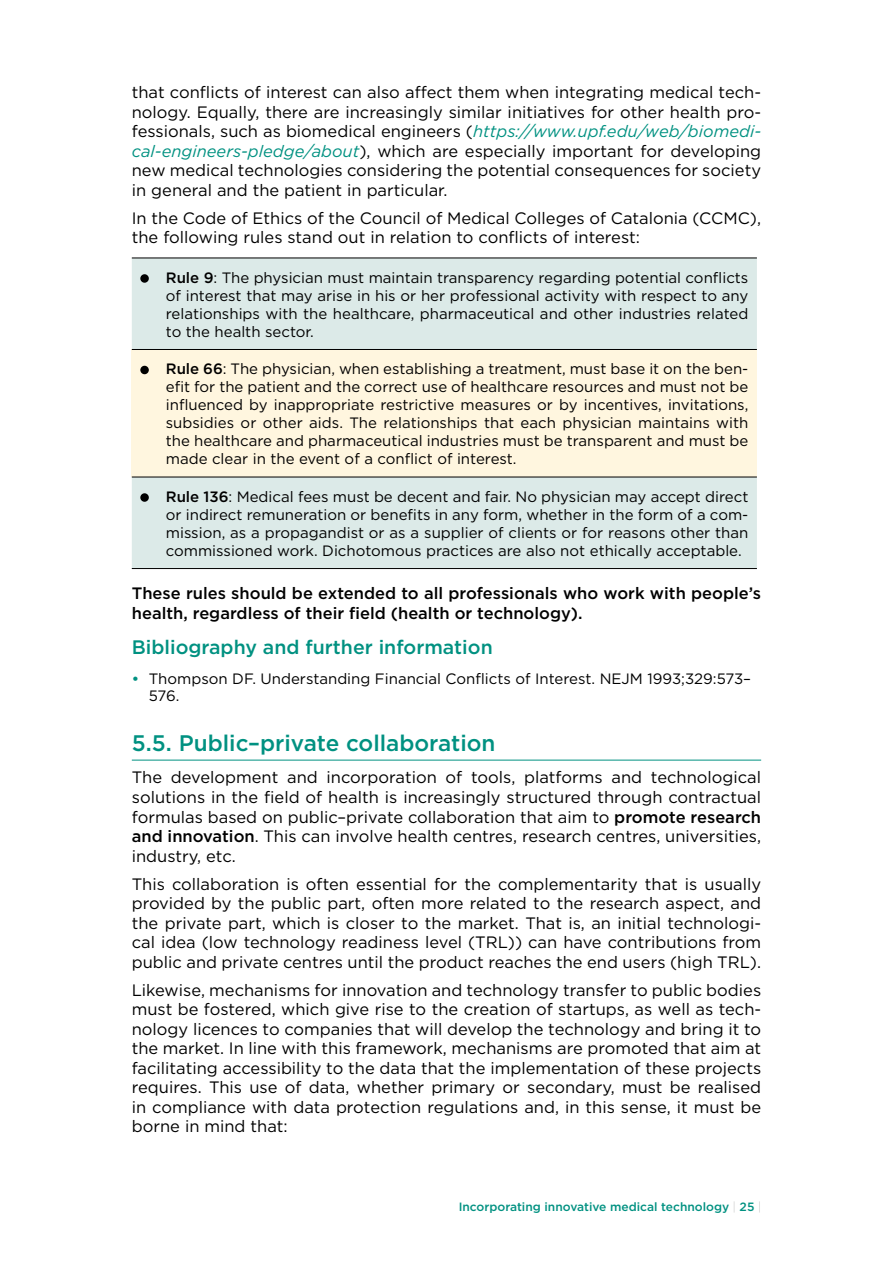
<style>
.page{position:relative;width:893px;height:1263px;background:#fff}
.page>*{position:absolute;margin:0;border:0;box-sizing:border-box;transform-origin:0 0}
._1_1_TITOL{font:500 22.5px "Gotham";color:#009181}
.Titol_Biblio{font:500 19.5px "Gotham";color:#009181}
.TXTAng{font:16.5px/19.5px "Gotham";color:#000;text-align:justify}
.TXTAng-2{font:500 16.5px/19.5px "Gotham";color:#000}
.TXT_TAULA{font:15px/18px "Gotham";color:#000;text-align:justify}
.t1{font:500 12px "Gotham";color:#009181}
.s1{font-style:italic;color:#009181}
.s2{font-weight:500}
.s3{font-weight:500;color:#009181}
.s4{font-weight:100;color:#878787}
</style>
<div class="page">
<hr style="left:132px;top:760px;width:629px;height:1px;background:#009181">
<div style="left:132px;top:259px;width:625px;height:309px;background:#dceae8"></div>
<div style="left:132px;top:349px;width:625px;height:128px;background:#fff6df"></div>
<hr style="left:132px;top:258px;width:625px;height:1px;background:#000">
<hr style="left:132px;top:349px;width:625px;height:1px;background:#000">
<hr style="left:132px;top:477px;width:625px;height:1px;background:#000">
<hr style="left:132px;top:568px;width:625px;height:1px;background:#000">
<div style="left:140px;top:274px;width:9px;height:9px;background:#000;border-radius:50%"></div>
<div style="left:140px;top:366px;width:9px;height:8px;background:#000;border-radius:50%"></div>
<div style="left:140px;top:493px;width:9px;height:9px;background:#000;border-radius:50%"></div>
<p class="TXTAng" style="left:132px;top:82px;width:631px">that conflicts of interest can also affect them when integrating medical tech&shy;nology. Equally, there are increasingly similar initiatives for other health pro&shy;fessionals, such as biomedical engineers (<span class="s1">https://www.upf.edu/web/biomedi&shy;cal-engineers-pledge/about</span>), which are especially important for developing new medical technologies considering the potential consequences for society in general and the patient in particular.</p>
<p class="TXTAng" style="left:132px;top:208px;width:631px">In the Code of Ethics of the Council of Medical Colleges of Catalonia (CCMC), the following rules stand out in relation to conflicts of interest:</p>
<p class="TXT_TAULA" style="left:166px;top:268px;width:584px"><span class="s2">Rule 9</span>: The physician must maintain transparency regarding potential conflicts of interest that may arise in his or her professional activity with respect to any relationships with the healthcare, pharmaceutical and other industries related to the health sector.</p>
<p class="TXT_TAULA" style="left:166px;top:360px;width:584px"><span class="s2">Rule 66</span>: The physician, when establishing a treatment, must base it on the ben&shy;efit for the patient and the correct use of healthcare resources and must not be influenced by inappropriate restrictive measures or by incentives, invitations, subsidies or other aids. The relationships that each physician maintains with the healthcare and pharmaceutical industries must be transparent and must be made clear in the event of a conflict of interest.</p>
<p class="TXT_TAULA" style="left:166px;top:487px;width:584px"><span class="s2">Rule 136</span>: Medical fees must be decent and fair. No physician may accept direct or indirect remuneration or benefits in any form, whether in the form of a com&shy;mission, as a propagandist or as a supplier of clients or for reasons other than commissioned work. Dichotomous practices are also not ethically acceptable.</p>
<p class="TXTAng-2" style="left:132px;top:583px;width:631px">These rules should be extended to all professionals who work with people’s health, regardless of their field (health or technology).</p>
<p class="Titol_Biblio" style="left:132px;top:634px;width:362px">Bibliography and further information</p>
<p class="TXT_TAULA" style="left:149px;top:670px;width:604px;line-height:17.2px;text-indent:-17px"><span class="s3">•</span> Thompson DF. Understanding Financial Conflicts of Interest. NEJM 1993;329:573–<br>576.</p>
<p class="_1_1_TITOL" style="left:132px;top:728px;width:365px">5.5. Public–private collaboration</p>
<p class="TXTAng" style="left:132px;top:767px;width:631px">The development and incorporation of tools, platforms and technological solutions in the field of health is increasingly structured through contractual formulas based on public–private collaboration that aim to <span class="s2">promote research and innovation</span>. This can involve health centres, research centres, universities, industry, etc.</p>
<p class="TXTAng" style="left:132px;top:873px;width:631px">This collaboration is often essential for the complementarity that is usually provided by the public part, often more related to the research aspect, and the private part, which is closer to the market. That is, an initial technologi&shy;cal idea (low technology readiness level (TRL)) can have contributions from public and private centres until the product reaches the end users (high TRL).</p>
<p class="TXTAng" style="left:132px;top:979px;width:631px">Likewise, mechanisms for innovation and technology transfer to public bodies must be fostered, which give rise to the creation of startups, as well as tech&shy;nology licences to companies that will develop the technology and bring it to the market. In line with this framework, mechanisms are promoted that aim at facilitating accessibility to the data that the implementation of these projects requires. This use of data, whether primary or secondary, must be realised in compliance with data protection regulations and, in this sense, it must be borne in mind that:</p>
<p class="t1" style="left:459px;top:1199px;width:304px">Incorporating innovative medical technology <span class="s4">|</span> 25 <span class="s4">|</span></p>
</div>
